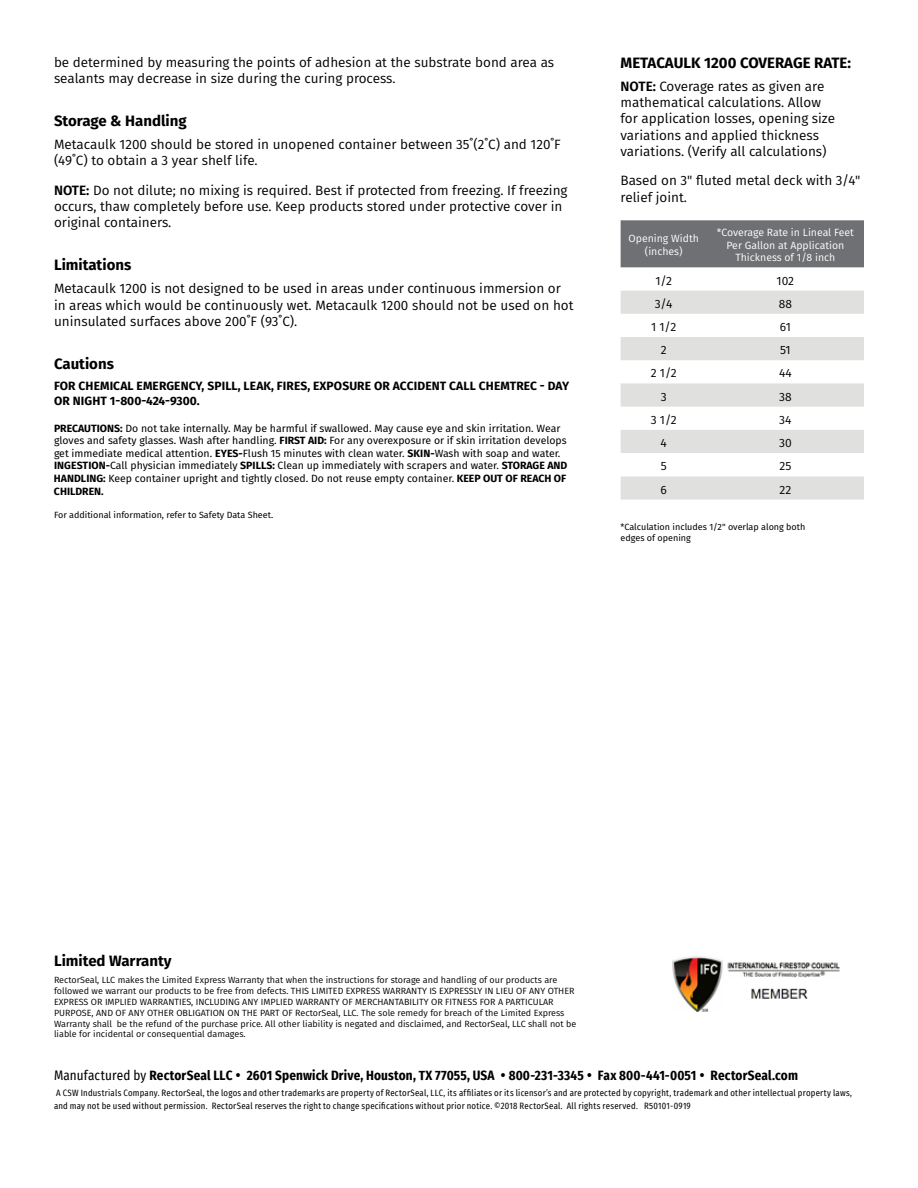
<style>
.page{position:relative;width:918px;height:1188px;background:#fff}
.page>*{position:absolute;margin:0;border:0;box-sizing:border-box;transform-origin:0 0}
.t1{font:700 15px "Fira Sans";color:#000}
.t2{font:13.5px/16.2px "Fira Sans";color:#000}
.t3{font:700 13.5px "Fira Sans Condensed";letter-spacing:.01em;color:#000}
.t4{font:700 12px/14.4px "Fira Sans";letter-spacing:.01em;color:#000}
.t5{font:12px "Fira Sans";color:#000}
.t6{font:10.5px/12.6px "Fira Sans";color:#000}
.t7{font:10.5px/12.6px "Fira Sans";color:#fff;text-align:center}
.t8{font:9px/10.8px "Fira Sans";color:#000}
.t9{font:9px/12.9px "Fira Sans Condensed";letter-spacing:.025em;color:#000}
.t10{font:9px/10.8px "Fira Sans";color:#000}
.s1{font-weight:600}
.s2{font-weight:700}
.s3{font-weight:400}
</style>
<div class="page">
<img style="left:673px;top:957px;width:167px;height:54px">
<div style="left:621px;top:220px;width:243px;height:47px;background:#6f7073"></div>
<svg style="left:621px;top:291px;width:243px;height:209px;fill:#e0e0df"></svg>
<svg style="left:621px;top:453px;width:243px;height:23px"></svg>
<p class="t2" style="left:54px;top:54px;width:502px">be determined by measuring the points of adhesion at the substrate bond area as sealants may decrease in size during the curing process.</p>
<p class="t1" style="left:54px;top:108px;width:134px">Storage &amp; Handling</p>
<p class="t2" style="left:54px;top:136px;width:508px">Metacaulk 1200 should be stored in unopened container between 35˚(2˚C) and 120˚F (49˚C) to obtain a 3 year shelf life.</p>
<p class="t2" style="left:54px;top:182px;width:515px"><span class="s1">NOTE:</span> Do not dilute; no mixing is required. Best if protected from freezing. If freezing occurs, thaw completely before use. Keep products stored under protective cover in original containers.</p>
<p class="t1" style="left:54px;top:253px;width:79px">Limitations</p>
<p class="t2" style="left:54px;top:280px;width:521px">Metacaulk 1200 is not designed to be used in areas under continuous immersion or in areas which would be continuously wet. Metacaulk 1200 should not be used on hot uninsulated surfaces above 200˚F (93˚C).</p>
<p class="t1" style="left:54px;top:351px;width:61px">Cautions</p>
<p class="t4" style="left:54px;top:378px;width:517px">FOR CHEMICAL EMERGENCY, SPILL, LEAK, FIRES, EXPOSURE OR ACCIDENT CALL CHEMTREC - DAY<br>OR NIGHT 1-800-424-9300.</p>
<p class="t6" style="left:54px;top:421px;width:515px"><span class="s2">PRECAUTIONS:</span> Do not take internally. May be harmful if swallowed. May cause eye and skin irritation. Wear gloves and safety glasses. Wash after handling. <span class="s2">FIRST AID:</span> For any overexposure or if skin irritation develops get immediate medical attention. <span class="s2">EYES-</span>Flush 15 minutes with clean water. <span class="s2">SKIN-</span>Wash with soap and water.<br><span class="s2">INGESTION-</span>Call physician immediately <span class="s2">SPILLS:</span> Clean up immediately with scrapers and water. <span class="s2">STORAGE AND HANDLING:</span> Keep container upright and tightly closed. Do not reuse empty container. <span class="s2">KEEP OUT OF REACH OF CHILDREN.</span></p>
<p class="t10" style="left:54px;top:509px;width:221px">For additional information, refer to Safety Data Sheet.</p>
<p class="t1" style="left:621px;top:50px;width:232px">METACAULK 1200 COVERAGE RATE:</p>
<p class="t2" style="left:621px;top:78px;width:216px"><span class="s1">NOTE:</span> Coverage rates as given are mathematical calculations. Allow for application losses, opening size variations and applied thickness variations. (Verify all calculations)</p>
<p class="t2" style="left:621px;top:172px;width:241px">Based on 3" fluted metal deck with 3/4" relief joint.</p>
<p class="t7" style="left:629px;top:232px;width:72px">Opening Width (inches)</p>
<p class="t7" style="left:717px;top:226px;width:139px">*Coverage Rate in Lineal Feet<br>Per Gallon at Application<br>Thickness of 1/8 inch</p>
<p class="t5" style="left:655px;top:271px;width:18px">1/2</p>
<p class="t5" style="left:777px;top:271px;width:19px">102</p>
<p class="t5" style="left:655px;top:295px;width:19px">3/4</p>
<p class="t5" style="left:779px;top:295px;width:15px">88</p>
<p class="t5" style="left:651px;top:318px;width:27px">1 1/2</p>
<p class="t5" style="left:780px;top:318px;width:12px">61</p>
<p class="t5" style="left:661px;top:341px;width:7px">2</p>
<p class="t5" style="left:780px;top:341px;width:12px">51</p>
<p class="t5" style="left:651px;top:364px;width:27px">2 1/2</p>
<p class="t5" style="left:779px;top:364px;width:14px">44</p>
<p class="t5" style="left:661px;top:388px;width:7px">3</p>
<p class="t5" style="left:779px;top:388px;width:14px">38</p>
<p class="t5" style="left:651px;top:411px;width:27px">3 1/2</p>
<p class="t5" style="left:779px;top:411px;width:14px">34</p>
<p class="t5" style="left:661px;top:434px;width:8px">4</p>
<p class="t5" style="left:779px;top:434px;width:14px">30</p>
<p class="t5" style="left:661px;top:457px;width:7px">5</p>
<p class="t5" style="left:779px;top:457px;width:13px">25</p>
<p class="t5" style="left:661px;top:480px;width:8px">6</p>
<p class="t5" style="left:780px;top:480px;width:13px">22</p>
<p class="t10" style="left:621px;top:522px;width:186px">*Calculation includes 1/2" overlap along both edges of opening</p>
<p class="t1" style="left:54px;top:948px;width:119px">Limited Warranty</p>
<p class="t8" style="left:54px;top:975px;width:524px">RectorSeal, LLC makes the Limited Express Warranty that when the instructions for storage and handling of our products are followed we warrant our products to be free from defects. THIS LIMITED EXPRESS WARRANTY IS EXPRESSLY IN LIEU OF ANY OTHER EXPRESS OR IMPLIED WARRANTIES, INCLUDING ANY IMPLIED WARRANTY OF MERCHANTABILITY OR FITNESS FOR A PARTICULAR PURPOSE, AND OF ANY OTHER OBLIGATION ON THE PART OF RectorSeal, LLC. The sole remedy for breach of the Limited Express Warranty shall be the refund of the purchase price. All other liability is negated and disclaimed, and RectorSeal, LLC shall not be liable for incidental or consequential damages.</p>
<p class="t3" style="left:54px;top:1064px;width:746px"><span class="s3">Manufactured by</span> RectorSeal LLC • 2601 Spenwick Drive, Houston, TX 77055, USA • 800-231-3345 • Fax 800-441-0051 • RectorSeal.com</p>
<p class="t9" style="left:54px;top:1086px;width:799px">A CSW Industrials Company. RectorSeal, the logos and other trademarks are property of RectorSeal, LLC, its affiliates or its licensor’s and are protected by copyright, trademark and other intellectual property laws, and may not be used without permission. RectorSeal reserves the right to change specifications without prior notice. ©2018 RectorSeal. All rights reserved. R50101-0919</p>
</div>
